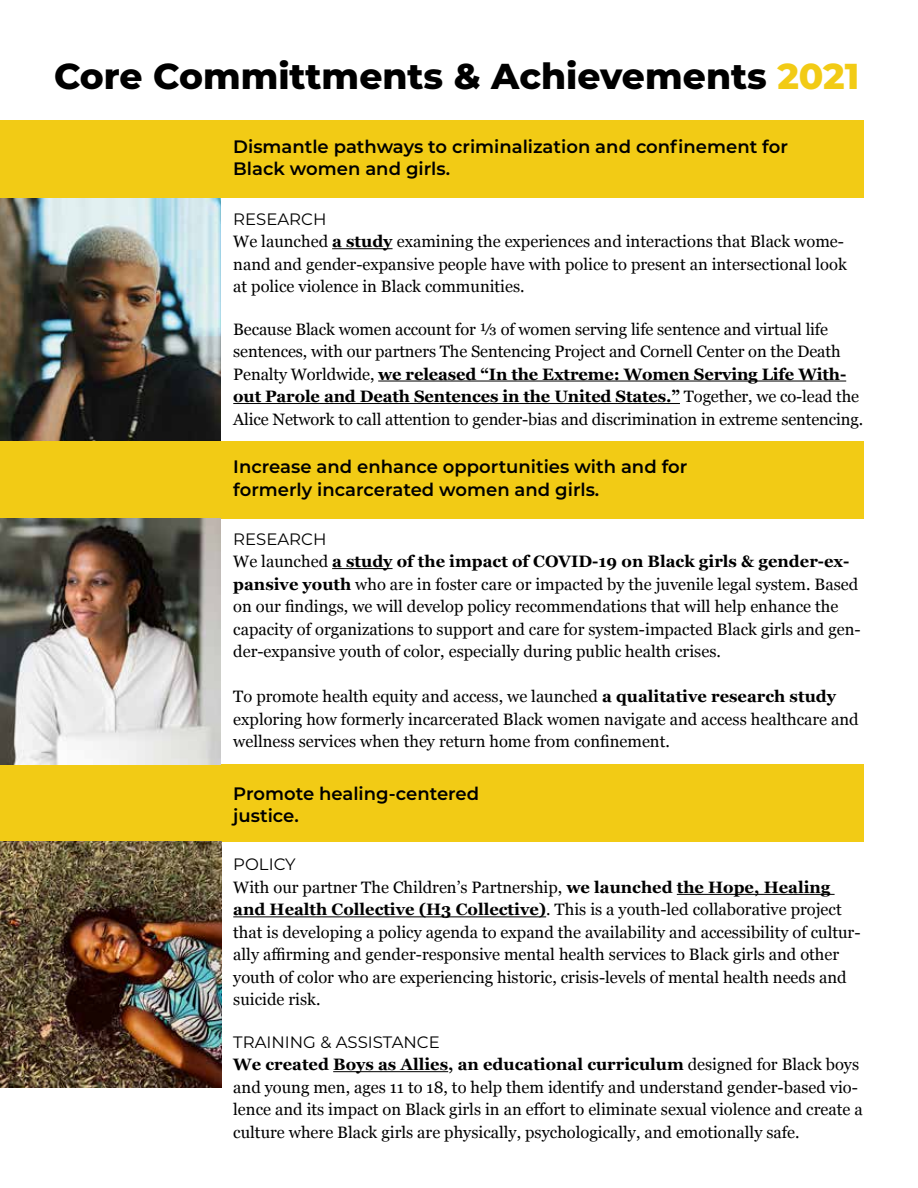
<style>
.page{position:relative;width:918px;height:1188px;background:#fff}
.page>*{position:absolute;margin:0;border:0;box-sizing:border-box;transform-origin:0 0}
.t1{font:800 36px "Montserrat";color:#000}
.t2{font:600 18px/22.5px "Montserrat";color:#000}
.t3{font:16.5px/22.5px "Georgia";color:#000}
.t4{font:16.5px "Montserrat";color:#000}
.s1{color:#f2cb15}
.s2{font-weight:700}
</style>
<div class="page">
<div style="left:0;top:120px;width:864px;height:78px;background:#f2cb15"></div>
<div style="left:0;top:441px;width:864px;height:78px;background:#f2cb15"></div>
<div style="left:0;top:764px;width:864px;height:78px;background:#f2cb15"></div>
<hr style="left:332px;top:248px;width:61px;height:1px;background:#000">
<hr style="left:378px;top:381px;width:468px;height:1px;background:#000">
<hr style="left:233px;top:403px;width:447px;height:1px;background:#000">
<hr style="left:332px;top:568px;width:61px;height:1px;background:#000">
<hr style="left:677px;top:894px;width:158px;height:1px;background:#000">
<hr style="left:233px;top:916px;width:313px;height:1px;background:#000">
<hr style="left:333px;top:1071px;width:115px;height:1px;background:#000">
<img style="left:0;top:198px;width:220px;height:243px">
<img style="left:0;top:842px;width:221px;height:245px">
<img style="left:0;top:519px;width:220px;height:245px">
<h1 class="t1" style="left:54px;top:50px;width:807px">Core Committments &amp; Achievements <span class="s1">2021</span></h1>
<p class="t2" style="left:233px;top:134px;width:556px">Dismantle pathways to criminalization and confinement for<br>Black women and girls.</p>
<p class="t4" style="left:233px;top:208px;width:95px">RESEARCH</p>
<p class="t3" style="left:233px;top:230px;width:615px">We launched <span class="s2">a study</span> examining the experiences and interactions that Black wome&shy;nand and gender-expansive people have with police to present an intersectional look at police violence in Black communities.</p>
<p class="t3" style="left:233px;top:317px;width:632px">Because Black women account for ⅓ of women serving life sentence and virtual life sentences, with our partners The Sentencing Project and Cornell Center on the Death Penalty Worldwide, <span class="s2">we released “In the Extreme: Women Serving Life With&shy;out Parole and Death Sentences in the United States.”</span> Together, we co-lead the Alice Network to call attention to gender-bias and discrimination in extreme sentencing.</p>
<p class="t2" style="left:233px;top:455px;width:456px">Increase and enhance opportunities with and for formerly incarcerated women and girls.</p>
<p class="t4" style="left:233px;top:527px;width:95px">RESEARCH</p>
<p class="t3" style="left:233px;top:550px;width:629px">We launched <span class="s2">a study of the impact of COVID-19 on Black girls &amp; gender-ex&shy;pansive youth</span> who are in foster care or impacted by the juvenile legal system. Based on our findings, we will develop policy recommendations that will help enhance the capacity of organizations to support and care for system-impacted Black girls and gen&shy;der-expansive youth of color, especially during public health crises.</p>
<p class="t3" style="left:233px;top:685px;width:627px">To promote health equity and access, we launched <span class="s2">a qualitative research study </span>exploring how formerly incarcerated Black women navigate and access healthcare and wellness services when they return home from confinement.</p>
<p class="t2" style="left:233px;top:781px;width:247px">Promote healing-centered justice.</p>
<p class="t4" style="left:233px;top:853px;width:64px">POLICY</p>
<p class="t3" style="left:233px;top:875px;width:629px">With our partner The Children’s Partnership, <span class="s2">we launched the Hope, Healing and Health Collective (H3 Collective)</span>. This is a youth-led collaborative project that is developing a policy agenda to expand the availability and accessibility of cultur&shy;ally affirming and gender-responsive mental health services to Black girls and other youth of color who are experiencing historic, crisis-levels of mental health needs and suicide risk.</p>
<p class="t4" style="left:233px;top:1031px;width:208px">TRAINING &amp; ASSISTANCE</p>
<p class="t3" style="left:233px;top:1053px;width:631px"><span class="s2">We created Boys as Allies, an educational curriculum</span> designed for Black boys and young men, ages 11 to 18, to help them identify and understand gender-based vio&shy;lence and its impact on Black girls in an effort to eliminate sexual violence and create a culture where Black girls are physically, psychologically, and emotionally safe.</p>
</div>
